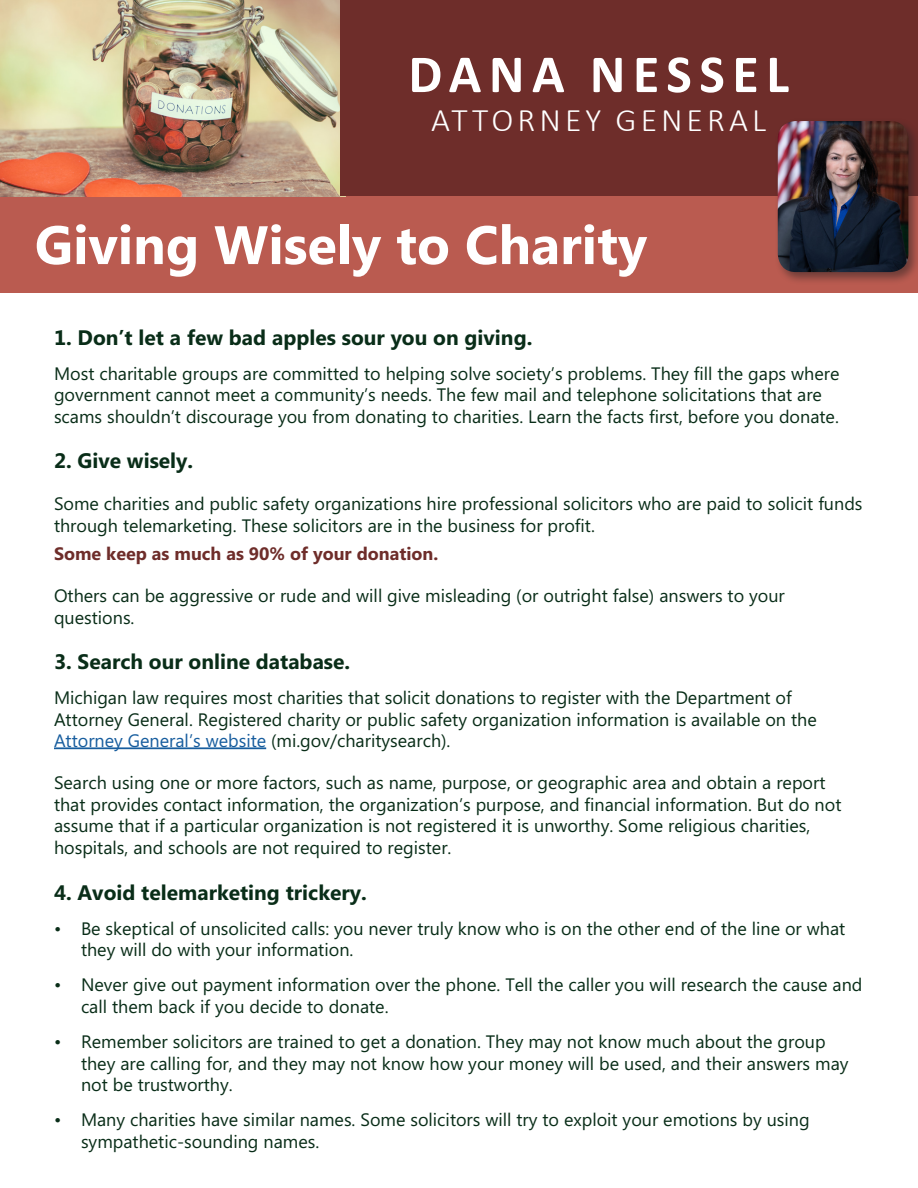
<style>
.page{position:relative;width:918px;height:1188px;background:#fff}
.page>*{position:absolute;margin:0;border:0;box-sizing:border-box;transform-origin:0 0}
.t1{font:700 54px "Microsoft Phags Pa";color:#fff}
.t2{font:700 54px "Calibri";letter-spacing:.14em;color:#fff}
.t3{font:300 33px "Calibri";letter-spacing:.12em;color:#fff}
.t4{font:700 21px "Microsoft Phags Pa";color:#092d18}
.t5{font:18px/21.6px "Microsoft Phags Pa";color:#092d18}
.t6{font:700 18px "Microsoft Phags Pa";color:#6e2d2a}
.s1{color:#175d9e}
</style>
<div class="page">
<div style="left:0;top:196px;width:918px;height:97px;background:#ba5b50"></div>
<img style="left:0;top:0;width:346px;height:197px">
<div style="left:341px;top:0;width:577px;height:196px;background:#6e2d2a"></div>
<div style="left:774px;top:118px;width:144px;height:167px;background:#231f20;opacity:.5"></div>
<img style="left:778px;top:121px;width:130px;height:151px">
<hr style="left:54px;top:747px;width:212px;height:2px;background:#175d9e">
<h1 class="t2" style="left:408px;top:36px;width:382px">DANA NESSEL</h1>
<h2 class="t3" style="left:431px;top:100px;width:336px">ATTORNEY GENERAL</h2>
<h1 class="t1" style="left:35px;top:206px;width:614px">Giving Wisely to Charity</h1>
<p class="t4" style="left:54px;top:322px;width:480px">1. Don’t let a few bad apples sour you on giving.</p>
<p class="t5" style="left:54px;top:362px;width:787px">Most charitable groups are committed to helping solve society’s problems. They fill the gaps where government cannot meet a community’s needs. The few mail and telephone solicitations that are scams shouldn’t discourage you from donating to charities. Learn the facts first, before you donate.</p>
<p class="t4" style="left:54px;top:446px;width:141px">2. Give wisely.</p>
<p class="t5" style="left:54px;top:492px;width:810px">Some charities and public safety organizations hire professional solicitors who are paid to solicit funds through telemarketing. These solicitors are in the business for profit.</p>
<p class="t6" style="left:54px;top:541px;width:386px">Some keep as much as 90% of your donation.</p>
<p class="t5" style="left:54px;top:584px;width:732px">Others can be aggressive or rude and will give misleading (or outright false) answers to your questions.</p>
<p class="t4" style="left:54px;top:647px;width:298px">3. Search our online database.</p>
<p class="t5" style="left:54px;top:686px;width:764px">Michigan law requires most charities that solicit donations to register with the Department of<br>Attorney General. Registered charity or public safety organization information is available on the<br><span class="s1">Attorney General’s website</span> (mi.gov/charitysearch).</p>
<p class="t5" style="left:54px;top:771px;width:789px">Search using one or more factors, such as name, purpose, or geographic area and obtain a report that provides contact information, the organization’s purpose, and financial information. But do not assume that if a particular organization is not registered it is unworthy. Some religious charities, hospitals, and schools are not required to register.</p>
<p class="t4" style="left:54px;top:877px;width:314px">4. Avoid telemarketing trickery.</p>
<p class="t5" style="left:81px;top:917px;width:766px;text-indent:-27px">• Be skeptical of unsolicited calls: you never truly know who is on the other end of the line or what they will do with your information.</p>
<p class="t5" style="left:81px;top:973px;width:783px;text-indent:-27px">• Never give out payment information over the phone. Tell the caller you will research the cause and call them back if you decide to donate.</p>
<p class="t5" style="left:81px;top:1030px;width:769px;text-indent:-27px">• Remember solicitors are trained to get a donation. They may not know much about the group they are calling for, and they may not know how your money will be used, and their answers may not be trustworthy.</p>
<p class="t5" style="left:81px;top:1108px;width:730px;text-indent:-27px">• Many charities have similar names. Some solicitors will try to exploit your emotions by using sympathetic-sounding names.</p>
</div>
